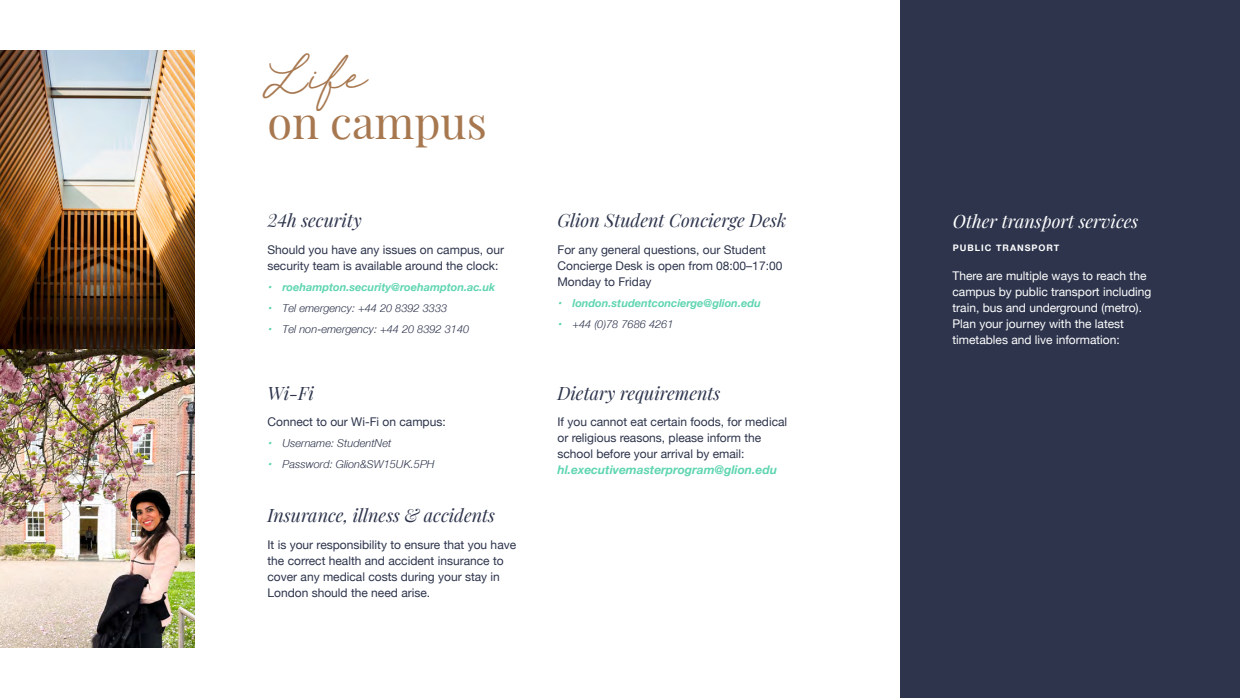
<style>
.page{position:relative;width:1240px;height:698px;background:#fff}
.page>*{position:absolute;margin:0;border:0;box-sizing:border-box;transform-origin:0 0}
.t1{font:45px "Playfair Display";color:#a77850}
.t2{font:45px "Red Vevet";color:#a77850}
.t3{font:italic 18px "Playfair Display";color:#2d344c}
.t4{font:italic 18px "Playfair Display";color:#fff}
.t5{font:12px/16px "Helvetica Neue";color:#2d344c}
.t6{font:12px/16px "Helvetica Neue";color:#fff}
.t7{font:italic 700 12px "Helvetica Neue";color:#5fd5b1}
.t8{font:italic 11px "Helvetica Neue";color:#2d344c}
.t9{font:italic 700 11px "Helvetica Neue";color:#5fd5b1}
.t10{font:700 9px "Helvetica Neue";letter-spacing:.11em;color:#fff}
.s1{font-weight:700;color:#5fd5b1}
</style>
<div class="page">
<div style="left:900px;top:0;width:340px;height:698px;background:#2d344c"></div>
<img style="left:0;top:50px;width:195px;height:598px">
<h1 class="t2" style="left:268px;top:44px;width:101px">Life</h1>
<h1 class="t1" style="left:268px;top:87px;width:221px">on campus</h1>
<h2 class="t3" style="left:268px;top:207px;width:96px">24h security</h2>
<p class="t5" style="left:268px;top:242px;width:238px">Should you have any issues on campus, our security team is available around the clock:</p>
<p class="t9" style="left:268px;top:278px;width:229px">• roehampton.security@roehampton.ac.uk</p>
<p class="t8" style="left:268px;top:301px;width:181px"><span class="s1">•</span> Tel emergency: +44 20 8392 3333</p>
<p class="t8" style="left:268px;top:322px;width:203px"><span class="s1">•</span> Tel non-emergency: +44 20 8392 3140</p>
<h2 class="t3" style="left:268px;top:379px;width:48px">Wi-Fi</h2>
<p class="t5" style="left:268px;top:414px;width:180px">Connect to our Wi-Fi on campus:</p>
<p class="t8" style="left:268px;top:436px;width:125px"><span class="s1">•</span> Username: StudentNet</p>
<p class="t8" style="left:268px;top:457px;width:169px"><span class="s1">•</span> Password: Glion&amp;SW15UK.5PH</p>
<h2 class="t3" style="left:268px;top:502px;width:229px">Insurance, illness &amp; accidents</h2>
<p class="t5" style="left:268px;top:537px;width:250px">It is your responsibility to ensure that you have the correct health and accident insurance to cover any medical costs during your stay in London should the need arise.</p>
<h2 class="t3" style="left:558px;top:207px;width:230px">Glion Student Concierge Desk</h2>
<p class="t5" style="left:558px;top:242px;width:226px">For any general questions, our Student<br>Concierge Desk is open from 08:00–17:00<br>Monday to Friday</p>
<p class="t9" style="left:558px;top:294px;width:205px">• london.studentconcierge@glion.edu</p>
<p class="t8" style="left:558px;top:317px;width:117px"><span class="s1">•</span> +44 (0)78 7686 4261</p>
<h2 class="t3" style="left:558px;top:379px;width:165px">Dietary requirements</h2>
<p class="t5" style="left:558px;top:414px;width:231px">If you cannot eat certain foods, for medical or religious reasons, please inform the school before your arrival by email:</p>
<p class="t7" style="left:558px;top:460px;width:221px">hl.executivemasterprogram@glion.edu</p>
<h2 class="t4" style="left:953px;top:207px;width:187px">Other transport services</h2>
<p class="t10" style="left:953px;top:241px;width:108px">PUBLIC TRANSPORT</p>
<p class="t6" style="left:952px;top:268px;width:201px">There are multiple ways to reach the campus by public transport including train, bus and underground (metro).<br>Plan your journey with the latest timetables and live information:</p>
</div>
